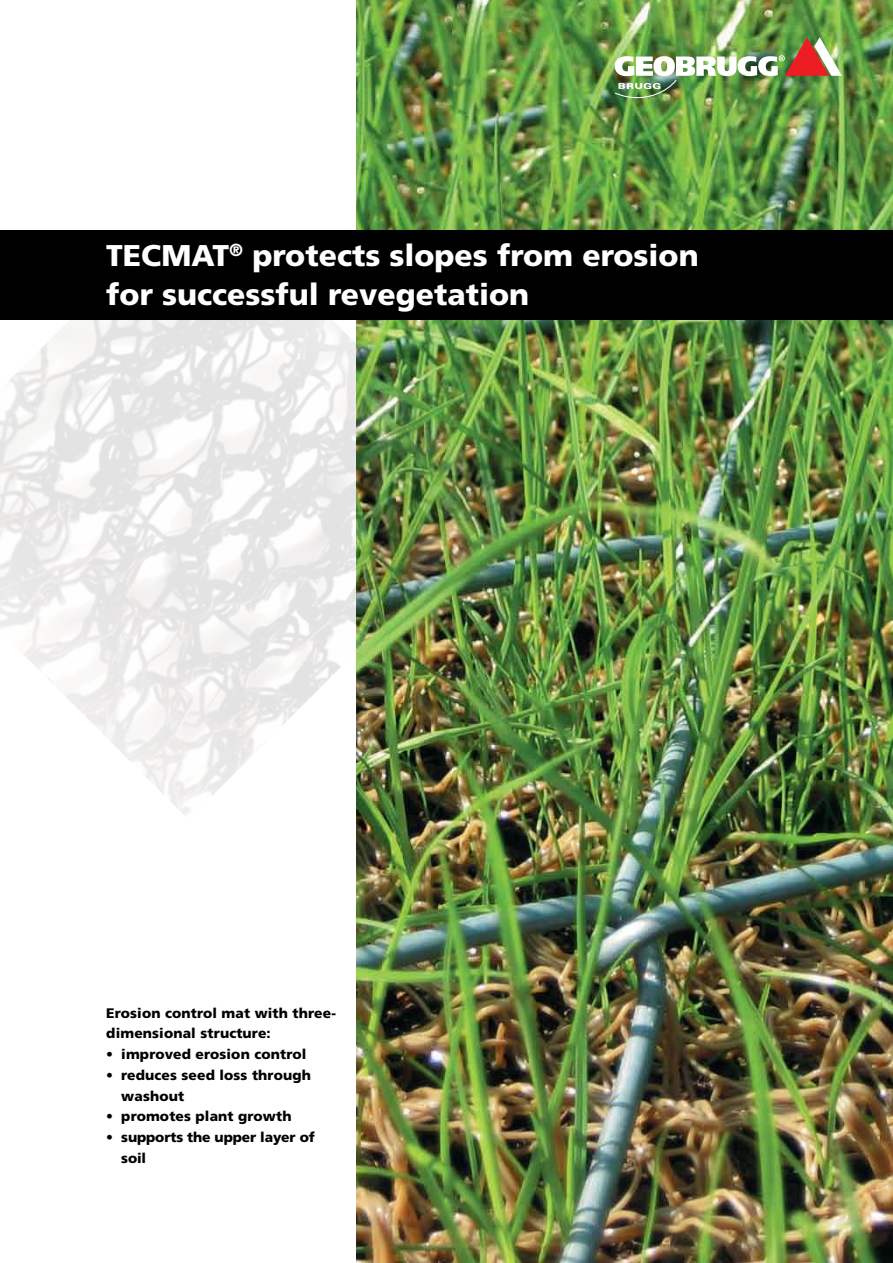
<style>
.page{position:relative;width:893px;height:1263px;background:#fff}
.page>*{position:absolute;margin:0;border:0;box-sizing:border-box;transform-origin:0 0}
.t1{font:900 30px/39px "Frutiger";color:#fff}
.t2{font:900 13.8px/20.7px "Frutiger";letter-spacing:.01em;color:#000}
.t3{font:900 13.8px/20.7px "Frutiger";letter-spacing:-.01em;color:#000}
</style>
<div class="page">
<img style="left:357px;top:0;width:536px;height:1263px">
<img style="left:614px;top:37px;width:228px;height:62px">
<img style="left:0;top:192px;width:510px;height:628px">
<div style="left:0;top:90px;width:346px;height:144px;background:#fff"></div>
<div style="left:0;top:230px;width:893px;height:90px;background:#000"></div>
<h1 class="t1" style="left:106px;top:236px;width:594px">TECMAT<sup>®</sup> protects slopes from erosion for successful revegetation</h1>
<p class="t2" style="left:106px;top:1002px;width:231px">Erosion control mat with three&shy;dimensional structure:</p>
<p class="t2" style="left:106px;top:1044px;width:202px">• improved erosion control</p>
<p class="t2" style="left:121px;top:1064px;width:191px;text-indent:-15px">• reduces seed loss through washout</p>
<p class="t2" style="left:106px;top:1106px;width:187px">• promotes plant growth</p>
<p class="t3" style="left:121px;top:1127px;width:195px;text-indent:-15px">• supports the upper layer of soil</p>
</div>
